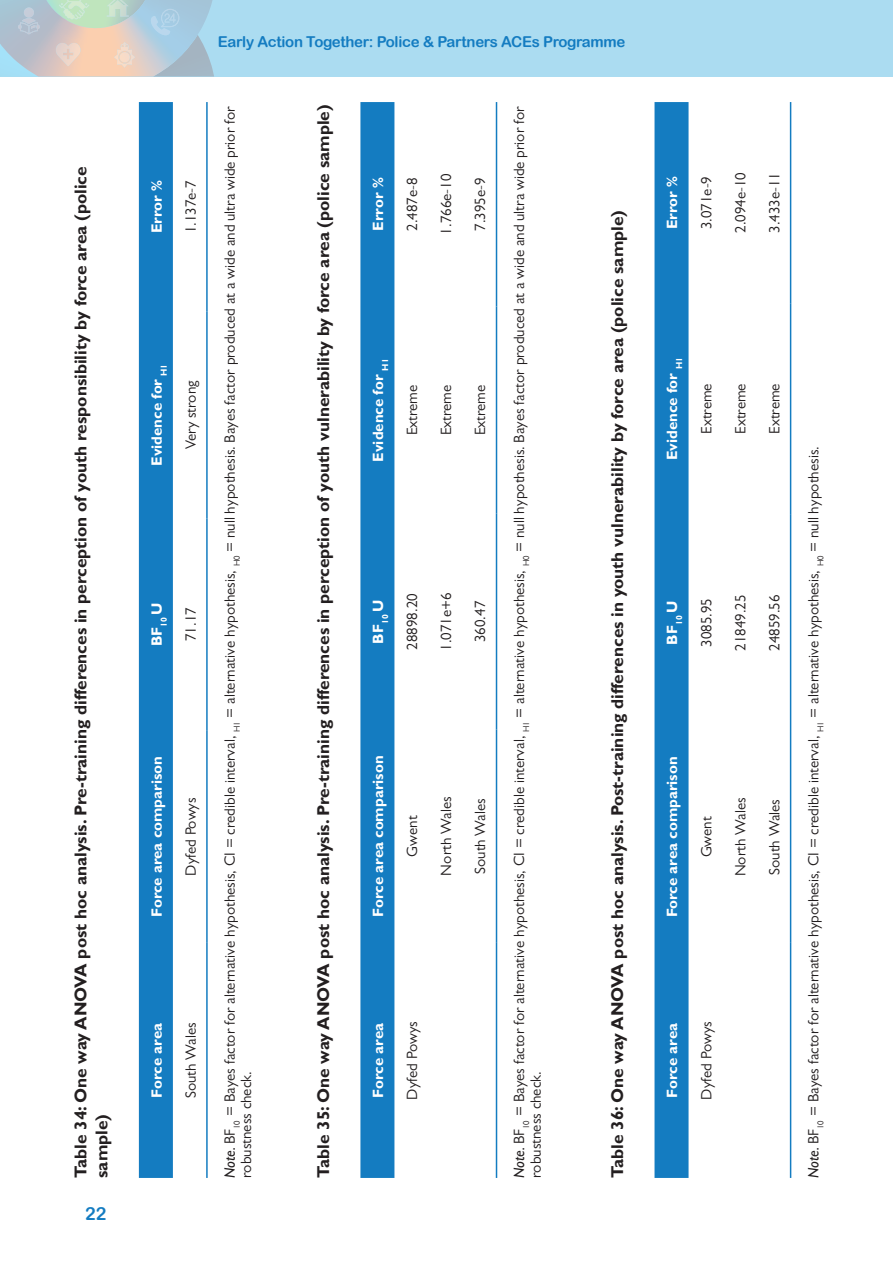
<style>
.page{position:relative;width:893px;height:1263px;background:#fff}
.page>*{position:absolute;margin:0;border:0;box-sizing:border-box;transform-origin:0 0}
.t1{font:18px "Arial Rounded MT Bold";color:#147cc1}
.t2{font:700 17.25px/21px "Gill Sans";color:#231f20}
.t3{font:15px/16.5px "Gill Sans";color:#231f20}
.t4{font:700 15px "Gill Sans";color:#fff}
.t5{font:15px "Arial Rounded MT Bold";letter-spacing:-.02em;color:#147cc1}
.s1{font-style:italic}
</style>
<div class="page">
<div style="left:0;top:0;width:893px;height:77px;background:#abdcf1"></div>
<svg style="left:0;top:0;width:214px;height:77px"></svg>
<img style="left:114px;top:42px;width:21px;height:26px">
<div style="left:139px;top:102px;width:34px;height:1076px;background:#147cc1"></div>
<hr style="left:206px;top:943px;width:2px;height:235px;background:#147cc1">
<hr style="left:206px;top:730px;width:2px;height:213px;background:#147cc1">
<hr style="left:206px;top:518px;width:2px;height:212px;background:#147cc1">
<hr style="left:206px;top:312px;width:2px;height:206px;background:#147cc1">
<hr style="left:206px;top:102px;width:2px;height:210px;background:#147cc1">
<div style="left:360px;top:102px;width:34px;height:1076px;background:#147cc1"></div>
<hr style="left:496px;top:943px;width:1px;height:235px;background:#147cc1">
<hr style="left:496px;top:729px;width:1px;height:214px;background:#147cc1">
<hr style="left:496px;top:514px;width:1px;height:215px;background:#147cc1">
<hr style="left:496px;top:306px;width:1px;height:208px;background:#147cc1">
<hr style="left:496px;top:102px;width:1px;height:204px;background:#147cc1">
<div style="left:654px;top:102px;width:34px;height:1076px;background:#147cc1"></div>
<hr style="left:790px;top:943px;width:1px;height:235px;background:#147cc1">
<hr style="left:790px;top:731px;width:1px;height:212px;background:#147cc1">
<hr style="left:790px;top:514px;width:1px;height:217px;background:#147cc1">
<hr style="left:790px;top:303px;width:1px;height:211px;background:#147cc1">
<hr style="left:790px;top:102px;width:1px;height:201px;background:#147cc1">
<p class="t2" style="left:70px;top:1178px;width:1013px;rotate:-90deg">Table 34: One way ANOVA post hoc analysis. Pre-training differences in perception of youth responsibility by force area (police sample)</p>
<p class="t1" style="left:85px;top:1203px;width:23px">22</p>
<p class="t5" style="left:218px;top:32px;width:409px">Early Action Together: Police &amp; Partners ACEs Programme</p>
<p class="t4" style="left:148px;top:233px;width:55px;rotate:-90deg">Error %</p>
<p class="t3" style="left:182px;top:233px;width:55px;rotate:-90deg">1.137e-7</p>
<p class="t4" style="left:148px;top:466px;width:103px;rotate:-90deg">Evidence for <sub>H1</sub></p>
<p class="t3" style="left:182px;top:449px;width:70px;rotate:-90deg">Very strong</p>
<p class="t4" style="left:148px;top:646px;width:45px;rotate:-90deg">BF<sub>10</sub> U</p>
<p class="t3" style="left:182px;top:641px;width:35px;rotate:-90deg">71.17</p>
<p class="t4" style="left:148px;top:917px;width:162px;rotate:-90deg">Force area comparison</p>
<p class="t3" style="left:182px;top:875px;width:80px;rotate:-90deg">Dyfed Powys</p>
<p class="t4" style="left:148px;top:1097px;width:76px;rotate:-90deg">Force area</p>
<p class="t3" style="left:182px;top:1098px;width:77px;rotate:-90deg">South Wales</p>
<p class="t3" style="left:221px;top:1178px;width:1073px;rotate:-90deg"><span class="s1">Note.</span> BF<sub>10</sub> = Bayes factor for alternative hypothesis, CI = credible interval, <sub>H1</sub> = alternative hypothesis, <sub>H0</sub> = null hypothesis. Bayes factor produced at a wide and ultra wide prior for robustness check.</p>
<p class="t2" style="left:313px;top:1178px;width:1075px;rotate:-90deg">Table 35: One way ANOVA post hoc analysis. Pre-training differences in perception of youth vulnerability by force area (police sample)</p>
<p class="t4" style="left:369px;top:231px;width:55px;rotate:-90deg">Error %</p>
<p class="t3" style="left:404px;top:231px;width:55px;rotate:-90deg">2.487e-8</p>
<p class="t3" style="left:438px;top:235px;width:62px;rotate:-90deg">1.766e-10</p>
<p class="t3" style="left:472px;top:231px;width:55px;rotate:-90deg">7.395e-9</p>
<p class="t4" style="left:369px;top:462px;width:105px;rotate:-90deg">Evidence for <sub>H1</sub></p>
<p class="t3" style="left:404px;top:435px;width:52px;rotate:-90deg">Extreme</p>
<p class="t3" style="left:438px;top:435px;width:52px;rotate:-90deg">Extreme</p>
<p class="t3" style="left:472px;top:435px;width:52px;rotate:-90deg">Extreme</p>
<p class="t4" style="left:369px;top:643px;width:45px;rotate:-90deg">BF<sub>10</sub> U</p>
<p class="t3" style="left:404px;top:649px;width:58px;rotate:-90deg">28898.20</p>
<p class="t3" style="left:438px;top:651px;width:60px;rotate:-90deg">1.071e+6</p>
<p class="t3" style="left:472px;top:642px;width:43px;rotate:-90deg">360.47</p>
<p class="t4" style="left:369px;top:916px;width:162px;rotate:-90deg">Force area comparison</p>
<p class="t3" style="left:404px;top:856px;width:42px;rotate:-90deg">Gwent</p>
<p class="t3" style="left:438px;top:875px;width:80px;rotate:-90deg">North Wales</p>
<p class="t3" style="left:472px;top:874px;width:77px;rotate:-90deg">South Wales</p>
<p class="t4" style="left:369px;top:1097px;width:76px;rotate:-90deg">Force area</p>
<p class="t3" style="left:404px;top:1099px;width:80px;rotate:-90deg">Dyfed Powys</p>
<p class="t3" style="left:511px;top:1178px;width:1073px;rotate:-90deg"><span class="s1">Note.</span> BF<sub>10</sub> = Bayes factor for alternative hypothesis, CI = credible interval, <sub>H1</sub> = alternative hypothesis, <sub>H0</sub> = null hypothesis. Bayes factor produced at a wide and ultra wide prior for robustness check.</p>
<p class="t2" style="left:607px;top:1178px;width:969px;rotate:-90deg">Table 36: One way ANOVA post hoc analysis. Post-training differences in youth vulnerability by force area (police sample)</p>
<p class="t4" style="left:663px;top:229px;width:55px;rotate:-90deg">Error %</p>
<p class="t3" style="left:698px;top:229px;width:55px;rotate:-90deg">3.071e-9</p>
<p class="t3" style="left:732px;top:233px;width:62px;rotate:-90deg">2.094e-10</p>
<p class="t3" style="left:766px;top:233px;width:62px;rotate:-90deg">3.433e-11</p>
<p class="t4" style="left:663px;top:460px;width:105px;rotate:-90deg">Evidence for <sub>H1</sub></p>
<p class="t3" style="left:698px;top:434px;width:52px;rotate:-90deg">Extreme</p>
<p class="t3" style="left:732px;top:434px;width:52px;rotate:-90deg">Extreme</p>
<p class="t3" style="left:766px;top:434px;width:52px;rotate:-90deg">Extreme</p>
<p class="t4" style="left:663px;top:644px;width:45px;rotate:-90deg">BF<sub>10</sub> U</p>
<p class="t3" style="left:698px;top:647px;width:50px;rotate:-90deg">3085.95</p>
<p class="t3" style="left:732px;top:651px;width:58px;rotate:-90deg">21849.25</p>
<p class="t3" style="left:766px;top:651px;width:58px;rotate:-90deg">24859.56</p>
<p class="t4" style="left:663px;top:917px;width:162px;rotate:-90deg">Force area comparison</p>
<p class="t3" style="left:698px;top:857px;width:42px;rotate:-90deg">Gwent</p>
<p class="t3" style="left:732px;top:876px;width:80px;rotate:-90deg">North Wales</p>
<p class="t3" style="left:766px;top:875px;width:77px;rotate:-90deg">South Wales</p>
<p class="t4" style="left:663px;top:1097px;width:76px;rotate:-90deg">Force area</p>
<p class="t3" style="left:698px;top:1099px;width:80px;rotate:-90deg">Dyfed Powys</p>
<p class="t3" style="left:805px;top:1178px;width:733px;rotate:-90deg"><span class="s1">Note.</span> BF<sub>10</sub> = Bayes factor for alternative hypothesis, CI = credible interval, <sub>H1</sub> = alternative hypothesis, <sub>H0</sub> = null hypothesis.</p>
</div>
